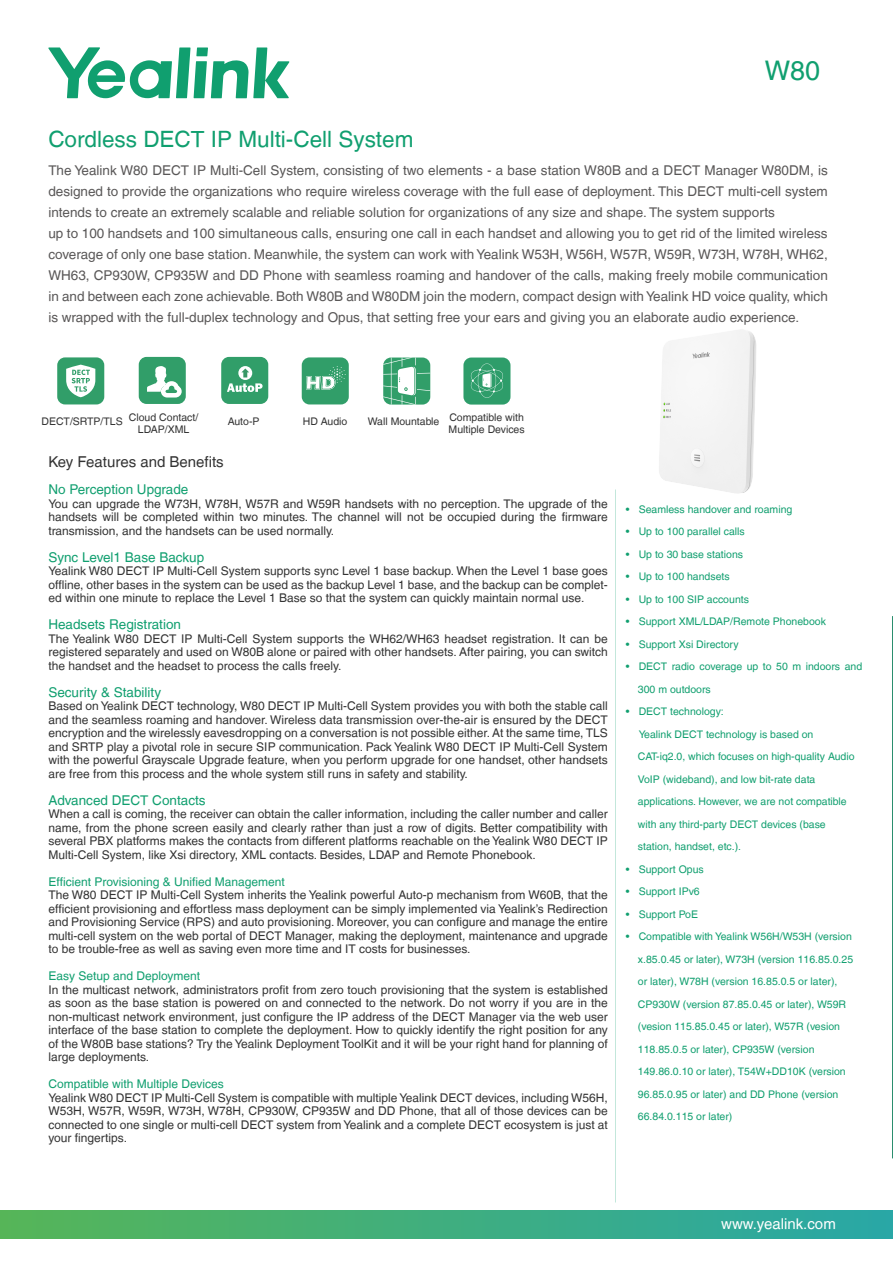
<style>
.page{position:relative;width:893px;height:1263px;background:#fff}
.page>*{position:absolute;margin:0;border:0;box-sizing:border-box;transform-origin:0 0}
.t1{font:27px "Helvetica LT";color:#109f6f}
.t2{font:22.5px "Helvetica LT";color:#109f6f}
.t3{font:15px "Helvetica LT";color:#333}
.t4{font:15px "Helvetica LT";color:#fff}
.t5{font:13.5px/21px "Helvetica LT";color:#595757}
.t6{font:13.5px "Helvetica LT";color:#109f6f}
.t7{font:12px/13.5px "Helvetica LT";color:#333;text-align:justify}
.t8{font:12px "Helvetica LT";color:#109f6f}
.t9{font:10.5px/22.5px "Helvetica LT";color:#109f6f}
.t10{font:10.5px/12.5px "Helvetica LT";color:#333;text-align:center}
</style>
<div class="page">
<div style="left:0;top:1211px;width:893px;height:27px;background:linear-gradient(to right,#56b558,#28a7a6)"></div>
<hr style="left:892px;top:616px;width:1px;height:542px;background:#007851">
<div style="left:302px;top:357px;width:47px;height:47px;background:#319e69;border-radius:8px"></div>
<svg style="left:306px;top:366px;width:40px;height:23px"></svg>
<div style="left:57px;top:357px;width:47px;height:47px;background:#319e69;border-radius:8px"></div>
<svg style="left:66px;top:365px;width:29px;height:32px"></svg>
<div style="left:139px;top:357px;width:47px;height:47px;background:#319e69;border-radius:8px"></div>
<svg style="left:147px;top:366px;width:35px;height:32px"></svg>
<svg style="left:383px;top:357px;width:47px;height:48px"></svg>
<div style="left:221px;top:357px;width:47px;height:47px;background:#319e69;border-radius:8px"></div>
<svg style="left:227px;top:383px;width:36px;height:9px"></svg>
<svg style="left:238px;top:366px;width:14px;height:14px"></svg>
<svg style="left:241px;top:368px;width:8px;height:9px"></svg>
<svg style="left:463px;top:357px;width:47px;height:48px;background:#4baa7f"></svg>
<svg style="left:48px;top:47px;width:242px;height:51px"></svg>
<img style="left:615px;top:330px;width:141px;height:187px">
<h2 class="t2" style="left:48px;top:126px;width:367px">Cordless DECT IP Multi-Cell System</h2>
<h1 class="t1" style="left:765px;top:55px;width:57px">W80</h1>
<p class="t5" style="left:48px;top:160px;width:781px">The Yealink W80 DECT IP Multi-Cell System, consisting of two elements - a base station W80B and a DECT Manager W80DM, is designed to provide the organizations who require wireless coverage with the full ease of deployment. This DECT multi-cell system intends to create an extremely scalable and reliable solution for organizations of any size and shape. The system supports<br>up to 100 handsets and 100 simultaneous calls, ensuring one call in each handset and allowing you to get rid of the limited wireless coverage of only one base station. Meanwhile, the system can work with Yealink W53H, W56H, W57R, W59R, W73H, W78H, WH62, WH63, CP930W, CP935W and DD Phone with seamless roaming and handover of the calls, making freely mobile communication in and between each zone achievable. Both W80B and W80DM join the modern, compact design with Yealink HD voice quality, which is wrapped with the full-duplex technology and Opus, that setting free your ears and giving you an elaborate audio experience.</p>
<p class="t10" style="left:129px;top:411px;width:71px">Cloud Contact/<br>LDAP/XML</p>
<p class="t10" style="left:228px;top:415px;width:33px">Auto-P</p>
<p class="t10" style="left:303px;top:415px;width:46px">HD Audio</p>
<p class="t10" style="left:368px;top:411px;width:158px;text-align:right">Wall Mountable Compatible with<br>Multiple Devices</p>
<p class="t10" style="left:41px;top:415px;width:83px">DECT/SRTP/TLS</p>
<p class="t3" style="left:48px;top:453px;width:177px">Key Features and Benefits</p>
<p class="t6" style="left:48px;top:482px;width:142px">No Perception Upgrade</p>
<p class="t7" style="left:48px;top:497px;width:561px">You can upgrade the W73H, W78H, W57R and W59R handsets with no perception. The upgrade of the handsets will be completed within two minutes. The channel will not be occupied during the firmware transmission, and the handsets can be used normally.</p>
<p class="t6" style="left:48px;top:549px;width:157px">Sync Level1 Base Backup</p>
<p class="t7" style="left:48px;top:564px;width:561px">Yealink W80 DECT IP Multi-Cell System supports sync Level 1 base backup. When the Level 1 base goes offline, other bases in the system can be used as the backup Level 1 base, and the backup can be complet&shy;ed within one minute to replace the Level 1 Base so that the system can quickly maintain normal use.</p>
<p class="t6" style="left:48px;top:617px;width:134px">Headsets Registration</p>
<p class="t7" style="left:48px;top:632px;width:561px">The Yealink W80 DECT IP Multi-Cell System supports the WH62/WH63 headset registration. It can be registered separately and used on W80B alone or paired with other handsets. After pairing, you can switch the handset and the headset to process the calls freely.</p>
<p class="t6" style="left:48px;top:684px;width:114px">Security &amp; Stability</p>
<p class="t7" style="left:48px;top:699px;width:561px">Based on Yealink DECT technology, W80 DECT IP Multi-Cell System provides you with both the stable call and the seamless roaming and handover. Wireless data transmission over-the-air is ensured by the DECT encryption and the wirelessly eavesdropping on a conversation is not possible either. At the same time, TLS and SRTP play a pivotal role in secure SIP communication. Pack Yealink W80 DECT IP Multi-Cell System with the powerful Grayscale Upgrade feature, when you perform upgrade for one handset, other handsets are free from this process and the whole system still runs in safety and stability.</p>
<p class="t6" style="left:48px;top:792px;width:159px">Advanced DECT Contacts</p>
<p class="t7" style="left:48px;top:807px;width:561px">When a call is coming, the receiver can obtain the caller information, including the caller number and caller name, from the phone screen easily and clearly rather than just a row of digits. Better compatibility with several PBX platforms makes the contacts from different platforms reachable on the Yealink W80 DECT IP Multi-Cell System, like Xsi directory, XML contacts. Besides, LDAP and Remote Phonebook.</p>
<p class="t8" style="left:48px;top:875px;width:238px">Efficient Provisioning &amp; Unified Management</p>
<p class="t7" style="left:48px;top:888px;width:561px">The W80 DECT IP Multi-Cell System inherits the Yealink powerful Auto-p mechanism from W60B, that the efficient provisioning and effortless mass deployment can be simply implemented via Yealink’s Redirection and Provisioning Service (RPS) and auto provisioning. Moreover, you can configure and manage the entire multi-cell system on the web portal of DECT Manager, making the deployment, maintenance and upgrade to be trouble-free as well as saving even more time and IT costs for businesses.</p>
<p class="t8" style="left:48px;top:969px;width:153px">Easy Setup and Deployment</p>
<p class="t7" style="left:48px;top:983px;width:561px">In the multicast network, administrators profit from zero touch provisioning that the system is established as soon as the base station is powered on and connected to the network. Do not worry if you are in the non-multicast network environment, just configure the IP address of the DECT Manager via the web user interface of the base station to complete the deployment. How to quickly identify the right position for any of the W80B base stations? Try the Yealink Deployment ToolKit and it will be your right hand for planning of large deployments.</p>
<p class="t8" style="left:48px;top:1077px;width:177px">Compatible with Multiple Devices</p>
<p class="t7" style="left:48px;top:1091px;width:561px">Yealink W80 DECT IP Multi-Cell System is compatible with multiple Yealink DECT devices, including W56H, W53H, W57R, W59R, W73H, W78H, CP930W, CP935W and DD Phone, that all of those devices can be connected to one single or multi-cell DECT system from Yealink and a complete DECT ecosystem is just at your fingertips.</p>
<p class="t9" style="left:626px;top:498px;width:168px">• Seamless handover and roaming</p>
<p class="t9" style="left:626px;top:520px;width:120px">• Up to 100 parallel calls</p>
<p class="t9" style="left:626px;top:543px;width:119px">• Up to 30 base stations</p>
<p class="t9" style="left:626px;top:565px;width:105px">• Up to 100 handsets</p>
<p class="t9" style="left:626px;top:588px;width:125px">• Up to 100 SIP accounts</p>
<p class="t9" style="left:626px;top:610px;width:202px">• Support XML/LDAP/Remote Phonebook</p>
<p class="t9" style="left:626px;top:633px;width:114px">• Support Xsi Directory</p>
<p class="t9" style="left:638px;top:655px;width:226px;text-indent:-12px">• DECT radio coverage up to 50 m indoors and<br>300 m outdoors</p>
<p class="t9" style="left:638px;top:700px;width:218px;text-indent:-12px">• DECT technology:<br>Yealink DECT technology is based on CAT-iq2.0, which focuses on high-quality Audio VoIP (wideband), and low bit-rate data applications. However, we are not compatible with any third-party DECT devices (base station, handset, etc.).</p>
<p class="t9" style="left:626px;top:858px;width:79px">• Support Opus</p>
<p class="t9" style="left:626px;top:880px;width:75px">• Support IPv6</p>
<p class="t9" style="left:626px;top:903px;width:74px">• Support PoE</p>
<p class="t9" style="left:638px;top:925px;width:217px;text-indent:-12px">• Compatible with Yealink W56H/W53H (version x.85.0.45 or later), W73H (version 116.85.0.25 or later), W78H (version 16.85.0.5 or later), CP930W (version 87.85.0.45 or later), W59R (vesion 115.85.0.45 or later), W57R (vesion 118.85.0.5 or later), CP935W (version 149.86.0.10 or later), T54W+DD10K (version 96.85.0.95 or later) and DD Phone (version 66.84.0.115 or later)</p>
<p class="t4" style="left:721px;top:1215px;width:116px">www.yealink.com</p>
</div>
